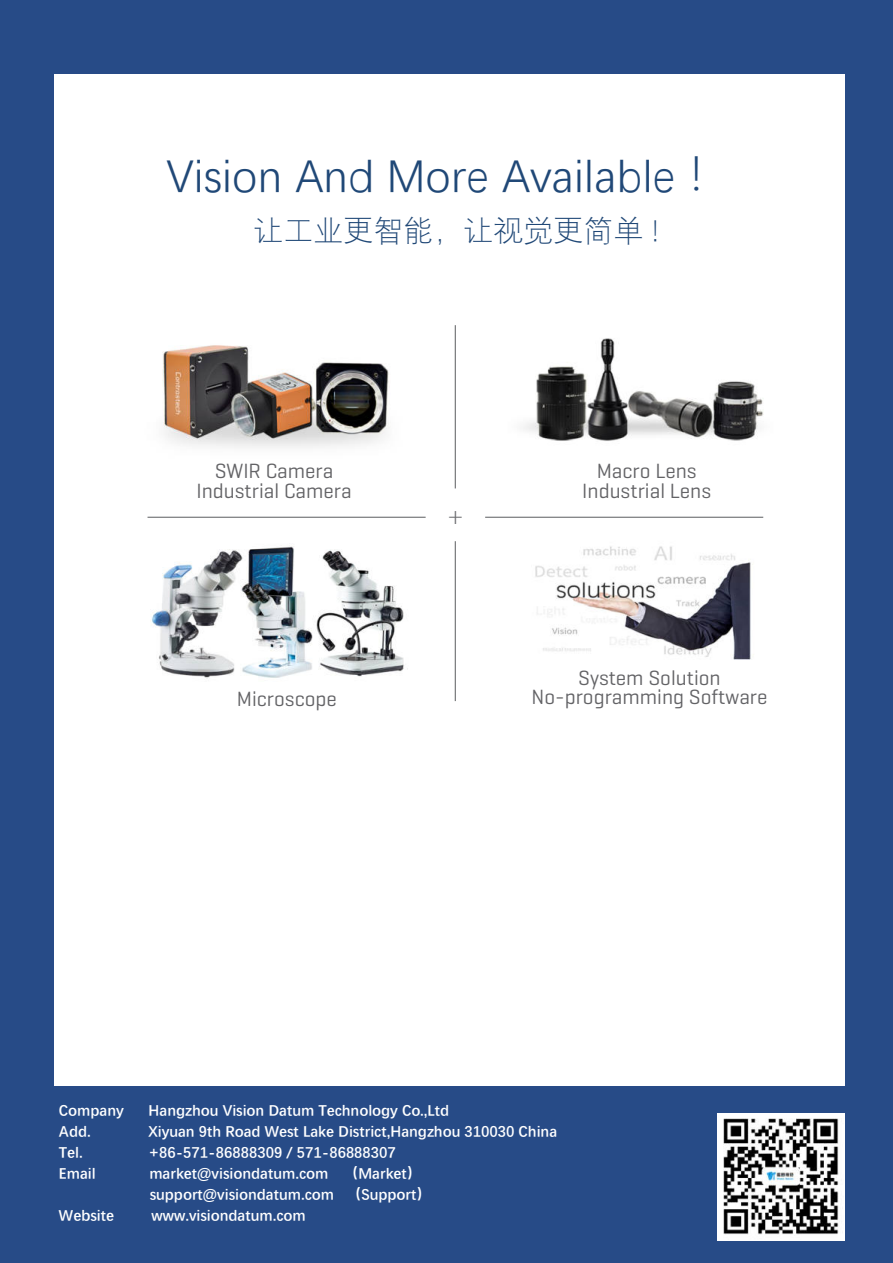
<style>
.page{position:relative;width:893px;height:1263px;background:#274b87}
.page>*{position:absolute;margin:0;border:0;box-sizing:border-box;transform-origin:0 0}
.t1{font:45px "Deng Xian";color:#204877}
.t2{font:300 30px "Deng Xian";color:#204877}
.t3{font:300 25.5px "Adobe Song Std";color:#6d6e71}
.t4{font:21px/19.5px "Geogrotesque";color:#636366;text-align:center}
.t5{font:700 15px/21px "Deng Xian";color:#fff}
</style>
<div class="page">
<div style="left:54px;top:74px;width:791px;height:1012px;background:#fff"></div>
<img style="left:717px;top:1113px;width:128px;height:127px">
<img style="left:162px;top:345px;width:228px;height:103px">
<img style="left:523px;top:338px;width:241px;height:103px">
<img style="left:535px;top:546px;width:218px;height:114px">
<img style="left:150px;top:545px;width:258px;height:134px">
<hr style="left:455px;top:325px;width:1px;height:163px;background:#6d6e71">
<hr style="left:455px;top:541px;width:1px;height:160px;background:#6d6e71">
<hr style="left:148px;top:517px;width:278px;height:1px;background:#6d6e71">
<hr style="left:485px;top:517px;width:278px;height:1px;background:#6d6e71">
<h1 class="t1" style="left:166px;top:147px;width:567px">Vision And More Available ！</h1>
<h2 class="t2" style="left:254px;top:211px;width:408px">让工业更智能，让视觉更简单 !</h2>
<h3 class="t4" style="left:196px;top:463px;width:157px">SWIR Camera<br>Industrial Camera</h3>
<h3 class="t4" style="left:237px;top:690px;width:102px">Microscope</h3>
<h3 class="t3" style="left:448px;top:501px;width:17px">+</h3>
<h3 class="t4" style="left:582px;top:463px;width:130px">Macro Lens<br>Industrial Lens</h3>
<h3 class="t4" style="left:531px;top:670px;width:238px">System Solution<br>No-programming Software</h3>
<p class="t5" style="left:59px;top:1101px;width:66px">Company</p>
<p class="t5" style="left:149px;top:1101px;width:302px">Hangzhou Vision Datum Technology Co.,Ltd</p>
<p class="t5" style="left:59px;top:1122px;width:33px">Add.</p>
<p class="t5" style="left:148px;top:1122px;width:410px">Xiyuan 9th Road West Lake District,Hangzhou 310030 China</p>
<p class="t5" style="left:59px;top:1143px;width:25px">Tel.</p>
<p class="t5" style="left:149px;top:1143px;width:249px">+86-571-86888309 / 571-86888307</p>
<p class="t5" style="left:59px;top:1161px;width:38px">Email</p>
<p class="t5" style="left:149px;top:1161px;width:284px">market@visiondatum.com　（Market）support@visiondatum.com （Support）</p>
<p class="t5" style="left:59px;top:1206px;width:57px">Website</p>
<p class="t5" style="left:151px;top:1206px;width:156px">www.visiondatum.com</p>
</div>
